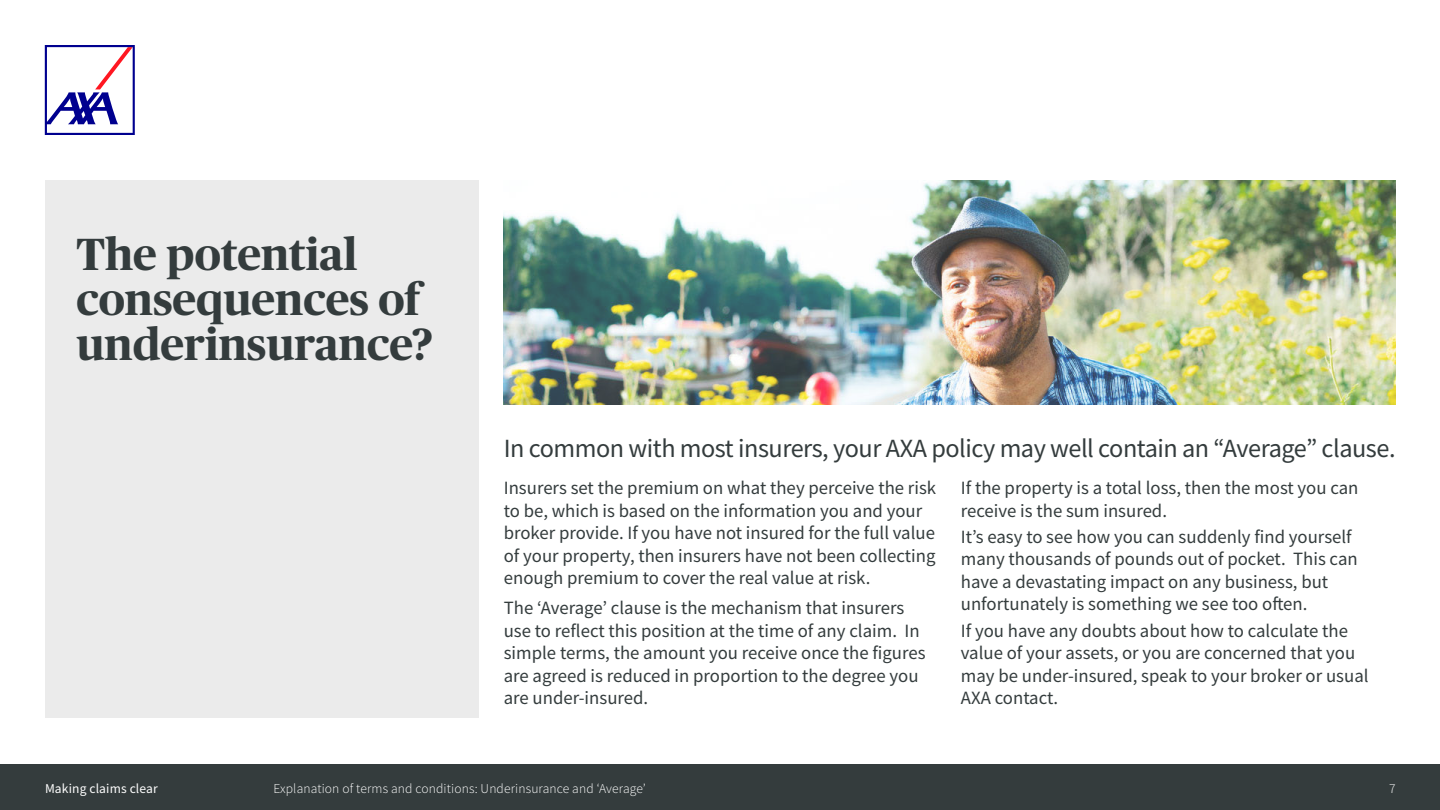
<style>
.page{position:relative;width:1440px;height:810px;background:#fff}
.page>*{position:absolute;margin:0;border:0;box-sizing:border-box;transform-origin:0 0}
.TITLE_-_Page{font:700 45px/45px "Publico Headline";color:#343c3d}
.Intro_Copy_-_35pt{font:26.25px "Source Sans Pro";letter-spacing:-.02em;color:#343c3d}
.Copy_-_25pt{font:18.75px/22.5px "Source Sans Pro";color:#343c3d}
.t1{font:300 13.5px "Source Sans Pro";letter-spacing:.01em;color:#fff}
.t2{font:13.5px "Source Sans Pro";letter-spacing:.01em;color:#fff}
</style>
<div class="page">
<div style="left:0;top:765px;width:1440px;height:45px;background:#343c3d"></div>
<div style="left:45px;top:180px;width:433px;height:538px;background:#ebebeb"></div>
<img style="left:503px;top:180px;width:892px;height:225px">
<svg style="left:45px;top:45px;width:90px;height:90px"></svg>
<p class="TITLE_-_Page" style="left:76px;top:229px;width:358px">The potential consequences of underinsurance?</p>
<p class="Intro_Copy_-_35pt" style="left:504px;top:431px;width:893px">In common with most insurers, your AXA policy may well contain an “Average” clause.</p>
<p class="Copy_-_25pt" style="left:504px;top:477px;width:434px">Insurers set the premium on what they perceive the risk to be, which is based on the information you and your broker provide. If you have not insured for the full value of your property, then insurers have not been collecting enough premium to cover the real value at risk.</p>
<p class="Copy_-_25pt" style="left:504px;top:597px;width:423px">The ‘Average’ clause is the mechanism that insurers use to reflect this position at the time of any claim. In simple terms, the amount you receive once the figures are agreed is reduced in proportion to the degree you are under-insured.</p>
<p class="Copy_-_25pt" style="left:961px;top:477px;width:399px">If the property is a total loss, then the most you can receive is the sum insured.</p>
<p class="Copy_-_25pt" style="left:961px;top:525px;width:398px">It’s easy to see how you can suddenly find yourself many thousands of pounds out of pocket. This can have a devastating impact on any business, but unfortunately is something we see too often.</p>
<p class="Copy_-_25pt" style="left:961px;top:619px;width:409px">If you have any doubts about how to calculate the value of your assets, or you are concerned that you may be under-insured, speak to your broker or usual AXA contact.</p>
<p class="t2" style="left:45px;top:779px;width:114px">Making claims clear</p>
<p class="t1" style="left:273px;top:780px;width:374px">Explanation of terms and conditions: Underinsurance and ‘Average’</p>
<p class="t1" style="left:1389px;top:780px;width:8px">7</p>
</div>
